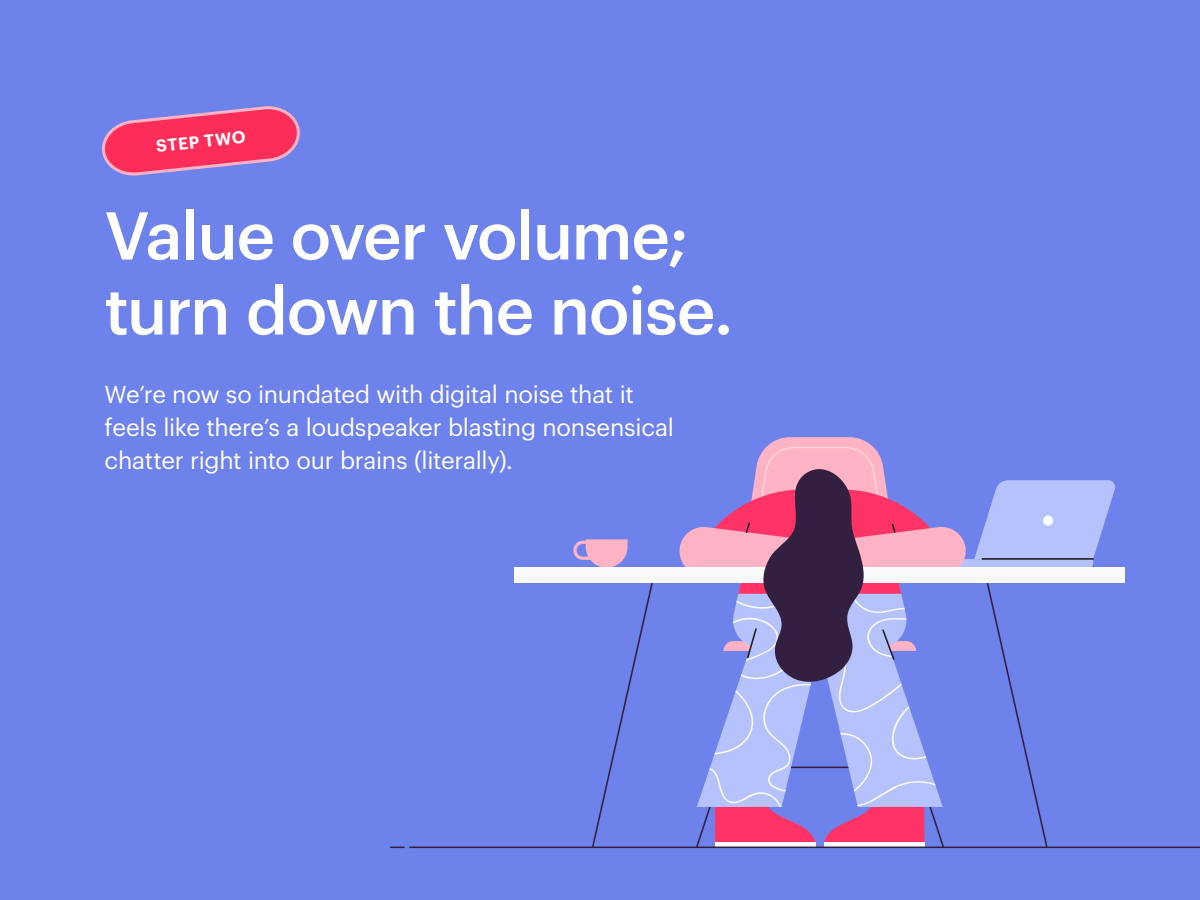
<style>
.page{position:relative;width:1200px;height:900px;background:#6e82eb}
.page>*{position:absolute;margin:0;border:0;box-sizing:border-box;transform-origin:0 0}
.Header_1__EBook{font:500 66px/75px "Graphik";letter-spacing:-.02em;color:#fff}
.Body_2__EBook{font:24px/33px "Graphik";letter-spacing:-.015em;color:#fff}
.Body_2__EBook-2{font:600 16.95px "Graphik";color:#fff}
</style>
<div class="page">
<svg style="left:102px;top:106px;width:198px;height:70px"></svg>
<svg style="left:390px;top:437px;width:810px;height:411px"></svg>
<p class="Body_2__EBook-2" style="left:155px;top:133px;width:91px;rotate:-6deg">STEP TWO</p>
<p class="Header_1__EBook" style="left:105px;top:192px;width:630px">Value over volume; turn down the noise.</p>
<p class="Body_2__EBook" style="left:105px;top:376px;width:571px">We’re now so inundated with digital noise that it feels like there’s a loudspeaker blasting nonsensical chatter right into our brains (literally).</p>
</div>
